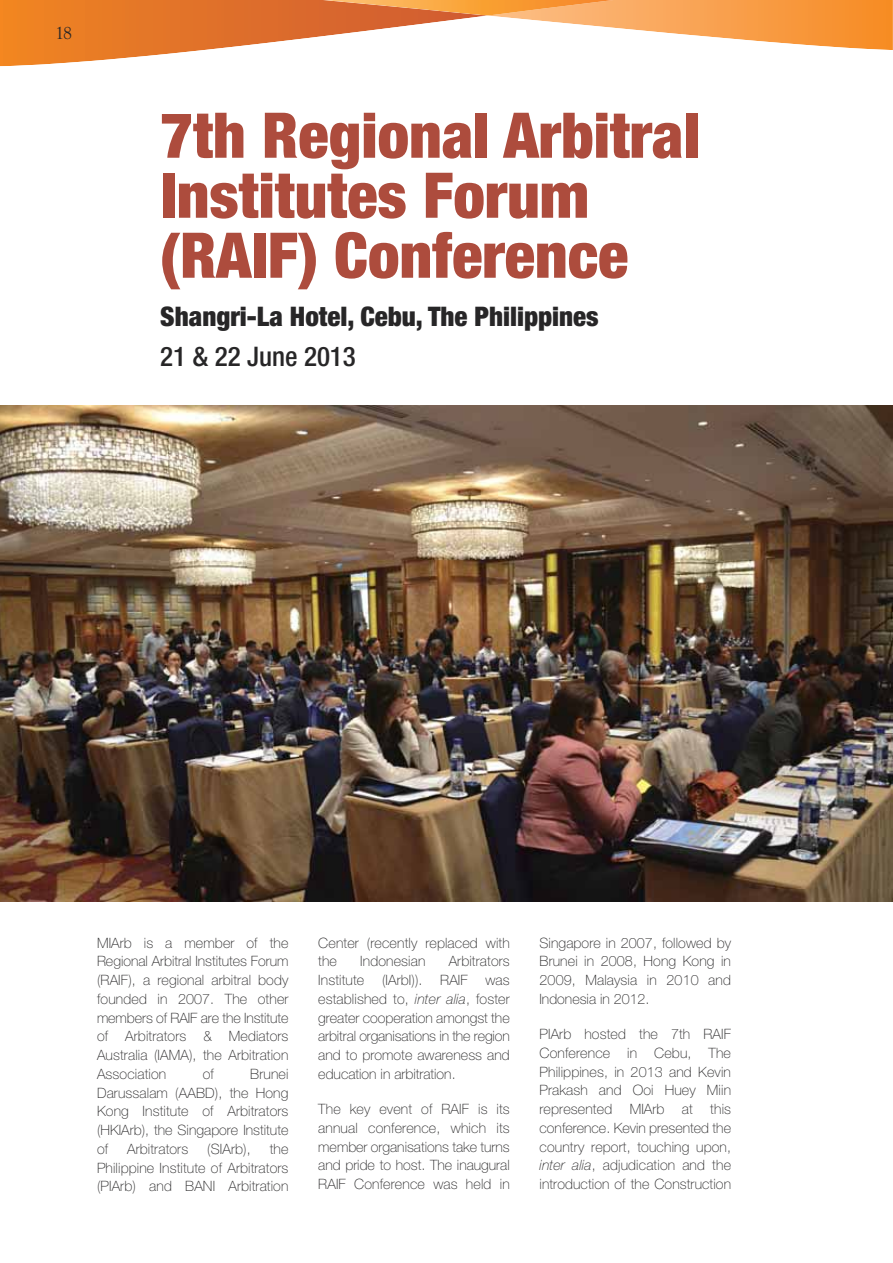
<style>
.page{position:relative;width:893px;height:1263px;background:#fff}
.page>*{position:absolute;margin:0;border:0;box-sizing:border-box;transform-origin:0 0}
.t1{font:900 condensed 63px/60px "Helvetica Neue LT Pro";color:#ad4c3d}
.t2{font:900 condensed 27px "Helvetica Neue LT Pro";color:#272627}
.t3{font:500 condensed 27px "Helvetica Neue LT";color:#272627}
.t4{font:18px "Goudy Old Style T";color:#272627}
.t5{font:100 14.25px/18.8px "Helvetica Neue LT Pro";letter-spacing:.01em;color:#272627;text-align:justify}
.s1{font-style:italic}
</style>
<div class="page">
<svg style="left:0;top:0;width:483px;height:67px"></svg>
<svg style="left:494px;top:0;width:398px;height:50px"></svg>
<img style="left:323px;top:0;width:291px;height:16px">
<img style="left:0;top:406px;width:892px;height:495px">
<p class="t4" style="left:55px;top:22px;width:18px">18</p>
<h1 class="t1" style="left:160px;top:111px;width:541px">7th Regional Arbitral<br>Institutes Forum (RAIF) Conference</h1>
<h2 class="t2" style="left:160px;top:307px;width:440px">Shangri-La Hotel, Cebu, The Philippines</h2>
<h2 class="t3" style="left:160px;top:347px;width:197px">21 &amp; 22 June 2013</h2>
<p class="t5" style="left:97px;top:935px;width:193px">MIArb is a member of the Regional Arbitral Institutes Forum (RAIF), a regional arbitral body founded in 2007. The other members of RAIF are the Institute of Arbitrators &amp; Mediators Australia (IAMA), the Arbitration Association</p>
<p class="t5" style="left:203px;top:1066px;width:13px">of</p>
<p class="t5" style="left:97px;top:1066px;width:193px;text-indent:153px">Brunei Darussalam (AABD), the Hong Kong Institute of Arbitrators (HKIArb), the Singapore Institute of</p>
<p class="t5" style="left:127px;top:1141px;width:63px">Arbitrators</p>
<p class="t5" style="left:207px;top:1141px;width:45px">(SIArb),</p>
<p class="t5" style="left:97px;top:1141px;width:193px;text-indent:173px">the Philippine Institute of Arbitrators (PIArb) and BANI Arbitration</p>
<p class="t5" style="left:318px;top:935px;width:193px">Center (recently replaced with the</p>
<p class="t5" style="left:318px;top:953px;width:193px;text-indent:130px">Arbitrators Institute (IArbI)). RAIF was established to, <span class="s1">inter alia</span>, foster greater cooperation amongst the arbitral organisations in the region and to promote awareness and education in arbitration.</p>
<p class="t5" style="left:318px;top:1101px;width:193px">The key event of RAIF is its annual conference, which its member organisations take turns and pride to host. The inaugural RAIF Conference was held in</p>
<p class="t5" style="left:360px;top:953px;width:67px">Indonesian</p>
<p class="t5" style="left:539px;top:935px;width:193px">Singapore in 2007, followed by Brunei in 2008, Hong Kong in 2009, Malaysia in 2010 and Indonesia in 2012.</p>
<p class="t5" style="left:539px;top:1026px;width:193px">PIArb hosted the 7th RAIF Conference in Cebu, The Philippines, in 2013 and Kevin Prakash and Ooi Huey Miin represented MIArb at this conference. Kevin presented the country report, touching upon, <span class="s1">inter alia</span>, adjudication and the introduction of the Construction</p>
</div>
